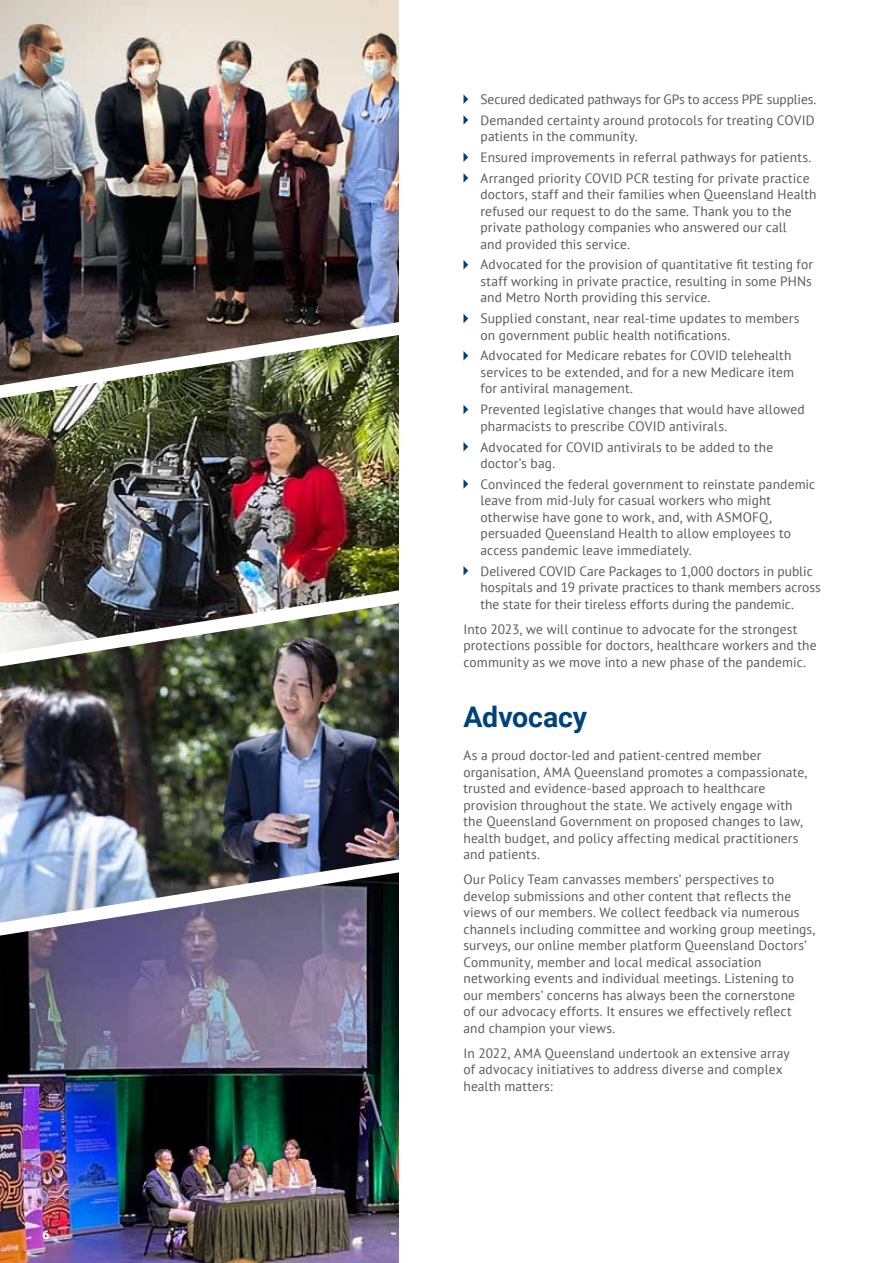
<style>
.page{position:relative;width:893px;height:1263px;background:#fff}
.page>*{position:absolute;margin:0;border:0;box-sizing:border-box;transform-origin:0 0}
.t1{font:700 28.5px "Roboto";letter-spacing:-.005em;color:#00437b}
.t2{font:13.5px/16.5px "PT Sans";letter-spacing:.01em;color:#58595b}
.t3{font:900 12px "Roboto";color:#fff}
</style>
<div class="page">
<img style="left:0;top:653px;width:399px;height:194px">
<img style="left:0;top:0;width:399px;height:321px">
<img style="left:0;top:321px;width:399px;height:332px">
<img style="left:0;top:847px;width:399px;height:416px">
<svg style="left:463px;top:94px;width:5px;height:10px"></svg>
<svg style="left:463px;top:115px;width:5px;height:10px"></svg>
<svg style="left:463px;top:152px;width:5px;height:10px"></svg>
<svg style="left:463px;top:173px;width:5px;height:10px"></svg>
<svg style="left:463px;top:260px;width:5px;height:9px"></svg>
<svg style="left:463px;top:314px;width:5px;height:9px"></svg>
<svg style="left:463px;top:351px;width:5px;height:9px"></svg>
<svg style="left:463px;top:405px;width:5px;height:9px"></svg>
<svg style="left:463px;top:442px;width:5px;height:9px"></svg>
<svg style="left:463px;top:479px;width:5px;height:10px"></svg>
<svg style="left:463px;top:566px;width:5px;height:9px"></svg>
<p class="t3" style="left:43px;top:1226px;width:8px">6</p>
<p class="t2" style="left:480px;top:89px;width:337px;line-height:20.7px">Secured dedicated pathways for GPs to access PPE supplies.<br>Demanded certainty around protocols for treating COVID</p>
<p class="t2" style="left:480px;top:126px;width:332px;line-height:20.7px">patients in the community.<br>Ensured improvements in referral pathways for patients.<br>Arranged priority COVID PCR testing for private practice</p>
<p class="t2" style="left:480px;top:186px;width:338px">doctors, staff and their families when Queensland Health refused our request to do the same. Thank you to the private pathology companies who answered our call<br>and provided this service.</p>
<p class="t2" style="left:480px;top:256px;width:334px;text-align:justify">Advocated for the provision of quantitative fit testing for staff working in private practice, resulting in some PHNs and Metro North providing this service.</p>
<p class="t2" style="left:480px;top:310px;width:320px">Supplied constant, near real-time updates to members on government public health notifications.</p>
<p class="t2" style="left:480px;top:347px;width:315px">Advocated for Medicare rebates for COVID telehealth services to be extended, and for a new Medicare item for antiviral management.</p>
<p class="t2" style="left:480px;top:401px;width:326px">Prevented legislative changes that would have allowed pharmacists to prescribe COVID antivirals.</p>
<p class="t2" style="left:480px;top:438px;width:294px">Advocated for COVID antivirals to be added to the doctor’s bag.</p>
<p class="t2" style="left:480px;top:475px;width:336px">Convinced the federal government to reinstate pandemic leave from mid-July for casual workers who might otherwise have gone to work, and, with ASMOFQ, persuaded Queensland Health to allow employees to access pandemic leave immediately.</p>
<p class="t2" style="left:480px;top:562px;width:342px">Delivered COVID Care Packages to 1,000 doctors in public hospitals and 19 private practices to thank members across the state for their tireless efforts during the pandemic.</p>
<p class="t2" style="left:463px;top:620px;width:355px">Into 2023, we will continue to advocate for the strongest protections possible for doctors, healthcare workers and the community as we move into a new phase of the pandemic.</p>
<h1 class="t1" style="left:463px;top:696px;width:125px">Advocacy</h1>
<p class="t2" style="left:463px;top:747px;width:346px">As a proud doctor-led and patient-centred member organisation, AMA Queensland promotes a compassionate, trusted and evidence-based approach to healthcare provision throughout the state. We actively engage with the Queensland Government on proposed changes to law, health budget, and policy affecting medical practitioners and patients.</p>
<p class="t2" style="left:463px;top:871px;width:354px">Our Policy Team canvasses members’ perspectives to develop submissions and other content that reflects the views of our members. We collect feedback via numerous channels including committee and working group meetings, surveys, our online member platform Queensland Doctors’ Community, member and local medical association networking events and individual meetings. Listening to our members’ concerns has always been the cornerstone<br>of our advocacy efforts. It ensures we effectively reflect and champion your views.</p>
<p class="t2" style="left:463px;top:1044px;width:328px">In 2022, AMA Queensland undertook an extensive array of advocacy initiatives to address diverse and complex health matters:</p>
</div>
